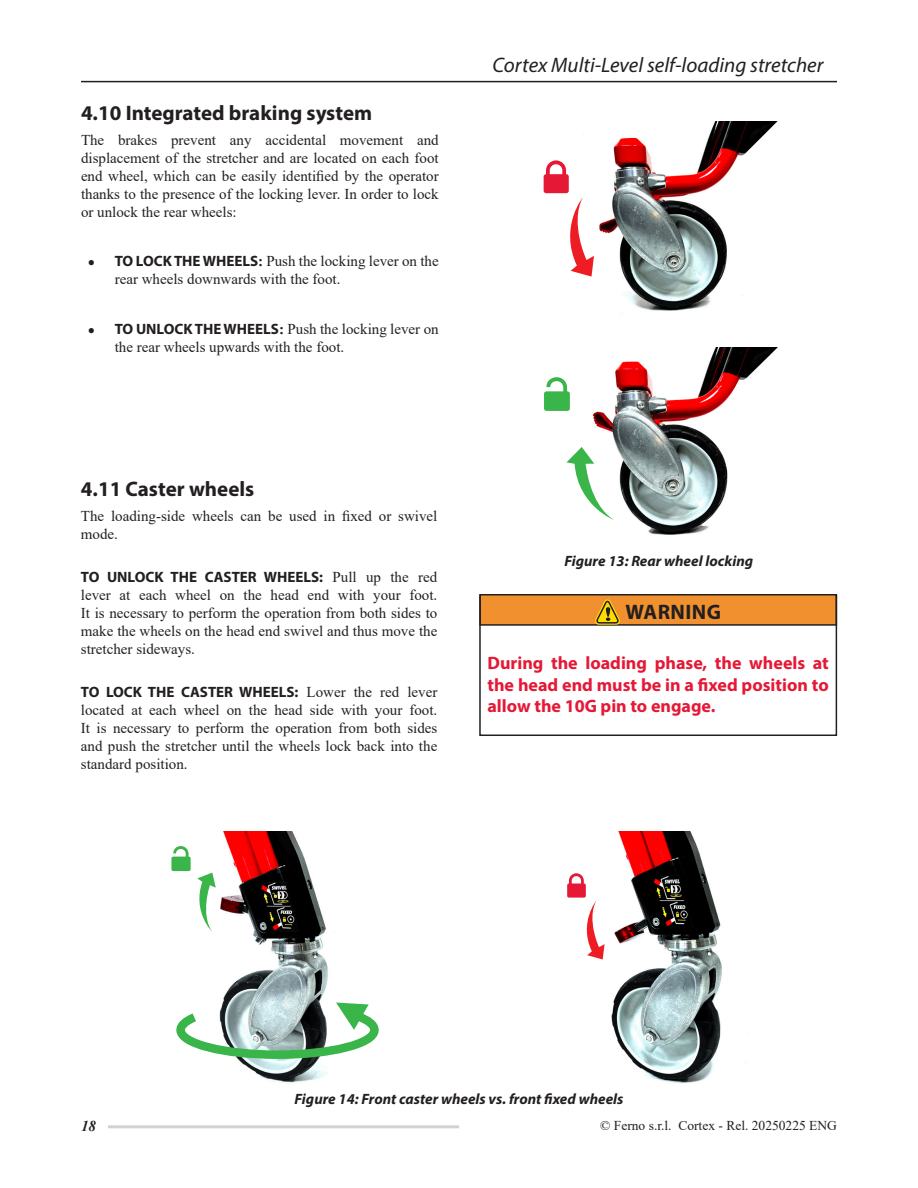
<style>
.page{position:relative;width:918px;height:1188px;background:#fff}
.page>*{position:absolute;margin:0;border:0;box-sizing:border-box;transform-origin:0 0}
.Subhead_2{font:700 21px "Myriad Pro";color:#231f20}
.t1{font:italic 21px "Myriad Pro";color:#231f20}
.Warning_Title{font:700 21px "Myriad Pro";letter-spacing:.02em;color:#231f20}
.Warning_Text{font:700 18px/21.6px "Myriad Pro";color:#e51836;text-align:justify}
.Bulleted_List{font:15px/18px "Times New Roman";color:#231f20;text-align:justify}
.Body{font:15px/18px "Times New Roman";color:#231f20}
.Figure{font:italic 700 15px "Myriad Pro";color:#231f20}
.t2{font:italic 700 15px "Times New Roman";color:#231f20}
.t3{font:13.5px "Times New Roman";color:#231f20}
.s1{font-size:12px}
.s2{font-family:"Myriad Pro";font-weight:700}
.s3{font-weight:700}
</style>
<div class="page">
<hr style="left:108px;top:1125px;width:351px;height:3px;background:#d1d2d4">
<hr style="left:81px;top:81px;width:756px;height:1px;background:#231f20">
<div style="left:480px;top:595px;width:356px;height:30px;background:#f0902f"></div>
<div style="left:479px;top:594px;width:358px;height:32px;border:2px solid #231f20"></div>
<svg style="left:594px;top:599px;width:27px;height:26px"></svg>
<div style="left:479px;top:594px;width:358px;height:142px;border:2px solid #231f20"></div>
<img style="left:601px;top:832px;width:121px;height:252px">
<svg style="left:567px;top:873px;width:38px;height:86px"></svg>
<img style="left:592px;top:347px;width:186px;height:188px">
<img style="left:599px;top:121px;width:179px;height:190px">
<svg style="left:544px;top:377px;width:26px;height:34px"></svg>
<svg style="left:567px;top:447px;width:49px;height:74px"></svg>
<svg style="left:544px;top:160px;width:50px;height:117px"></svg>
<img style="left:220px;top:832px;width:123px;height:252px">
<svg style="left:176px;top:1003px;width:203px;height:60px"></svg>
<svg style="left:171px;top:846px;width:45px;height:86px"></svg>
<p class="Subhead_2" style="left:81px;top:99px;width:293px">4.10 Integrated braking system</p>
<p class="Body" style="left:81px;top:130px;width:359px;text-align:justify">The brakes prevent any accidental movement and displacement of the stretcher and are located on each foot end wheel, which can be easily identified by the operator thanks to the presence of the locking lever. In order to lock or unlock the rear wheels:</p>
<p class="Body" style="left:115px;top:252px;width:326px;text-indent:-27px"><span class="s1">●</span> <span class="s2">TO LOCK THE WHEELS</span><span class="s3">:</span> Push the locking lever on the rear wheels downwards with the foot.</p>
<p class="Body" style="left:115px;top:319px;width:326px;text-indent:-27px"><span class="s1">●</span> <span class="s2">TO UNLOCK THE WHEELS</span><span class="s3">:</span> Push the locking lever on the rear wheels upwards with the foot.</p>
<h1 class="t1" style="left:492px;top:52px;width:333px">Cortex Multi-Level self-loading stretcher</h1>
<p class="Subhead_2" style="left:81px;top:475px;width:175px">4.11 Caster wheels</p>
<p class="Bulleted_List" style="left:81px;top:506px;width:358px">The loading-side wheels can be used in fixed or swivel mode.</p>
<p class="Bulleted_List" style="left:81px;top:567px;width:358px"><span class="s2">TO UNLOCK THE CASTER WHEELS:</span> Pull up the red lever at each wheel on the head end with your foot.<br>It is necessary to perform the operation from both sides to make the wheels on the head end swivel and thus move the stretcher sideways.</p>
<p class="Bulleted_List" style="left:81px;top:683px;width:358px"><span class="s2">TO LOCK THE CASTER WHEELS:</span> Lower the red lever located at each wheel on the head side with your foot.<br>It is necessary to perform the operation from both sides and push the stretcher until the wheels lock back into the standard position.</p>
<p class="Figure" style="left:564px;top:551px;width:190px">Figure 13: Rear wheel locking</p>
<p class="Warning_Title" style="left:626px;top:598px;width:97px">WARNING</p>
<p class="Warning_Text" style="left:487px;top:652px;width:343px">During the loading phase, the wheels at the head end must be in a fixed position to allow the 10G pin to engage.</p>
<p class="Figure" style="left:295px;top:1090px;width:330px">Figure 14: Front caster wheels vs. front fixed wheels</p>
<p class="t2" style="left:81px;top:1116px;width:16px">18</p>
<p class="t3" style="left:600px;top:1116px;width:238px">© Ferno s.r.l. Cortex - Rel. 20250225 ENG</p>
</div>
